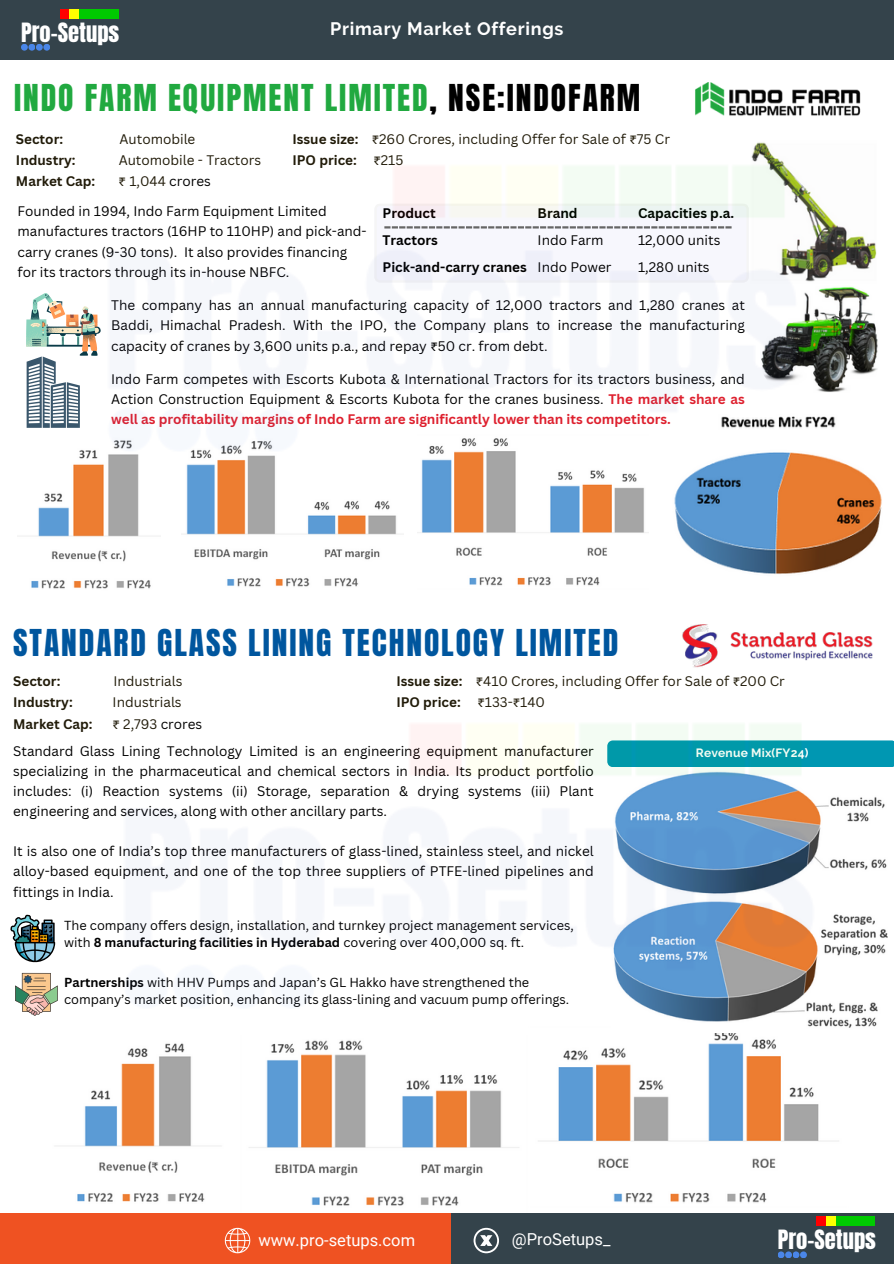
<style>
.page{position:relative;width:894px;height:1264px;background:#fff}
.page>*{position:absolute;margin:0;border:0;box-sizing:border-box;transform-origin:0 0}
.t1{font:31.5px "Anton";letter-spacing:.06em;color:#21a940}
.t2{font:31.5px "Anton";letter-spacing:.06em;color:#00569e}
.t3{font:22.65px "Anton";color:#fff}
.t4{font:700 18px "Raleway";letter-spacing:.04em;color:#fff}
.t5{font:16.5px "Roboto";color:#fff}
.t6{font:13.5px/20.2px "Canva Sans";color:#000;text-align:justify}
.t7{font:13.5px/21.3px "Canva Sans";color:#211b09}
.t8{font:700 13.5px "Canva Sans";color:#000}
.t9{font:700 13.5px "Canva Sans";color:#211b09}
.t10{font:13.5px "Canva Sans";color:#010101}
.t11{font:12.75px/17px "Canva Sans";color:#000}
.t12{font:700 12px "Raleway";letter-spacing:.015em;color:#fff}
.s1{color:#000}
.s2{font-family:"Noto Sans Gurmukhi";color:#211b09}
.s3{color:#211b09}
.s4{font-weight:700}
.s5{font-family:"Noto Sans Gurmukhi"}
.s6{font-weight:700;color:#de202e}
</style>
<div class="page">
<div style="left:0;top:0;width:893px;height:60px;background:#34434b"></div>
<div style="left:21px;top:44px;width:7px;height:7px;background:#4a86e8;border-radius:50%"></div>
<div style="left:28px;top:44px;width:7px;height:7px;background:#4a86e8;border-radius:50%"></div>
<div style="left:36px;top:44px;width:7px;height:7px;background:#4a86e8;border-radius:50%"></div>
<div style="left:60px;top:9px;width:9px;height:9px;background:#f00"></div>
<div style="left:70px;top:9px;width:9px;height:9px;background:#ff0"></div>
<div style="left:80px;top:9px;width:9px;height:9px;background:#00ca00"></div>
<div style="left:43px;top:44px;width:7px;height:7px;background:#4a86e8;border-radius:50%"></div>
<div style="left:89px;top:9px;width:9px;height:9px;background:#00ca00"></div>
<div style="left:99px;top:9px;width:9px;height:9px;background:#00ca00"></div>
<div style="left:109px;top:9px;width:9px;height:9px;background:#00ca00"></div>
<div style="left:0;top:1213px;width:462px;height:50px;background:#ef5222"></div>
<div style="left:450px;top:1213px;width:443px;height:50px;background:#34434b"></div>
<div style="left:777px;top:1251px;width:7px;height:7px;background:#4a86e8;border-radius:50%"></div>
<svg style="left:784px;top:1251px;width:7px;height:7px"></svg>
<div style="left:792px;top:1251px;width:7px;height:7px;background:#4a86e8;border-radius:50%"></div>
<div style="left:816px;top:1216px;width:9px;height:9px;background:#f00"></div>
<div style="left:826px;top:1216px;width:9px;height:9px;background:#ff0"></div>
<div style="left:836px;top:1216px;width:9px;height:9px;background:#00ca00"></div>
<svg style="left:799px;top:1251px;width:7px;height:7px"></svg>
<div style="left:845px;top:1216px;width:10px;height:9px;background:#00ca00"></div>
<div style="left:855px;top:1216px;width:9px;height:9px;background:#00ca00"></div>
<div style="left:865px;top:1216px;width:9px;height:9px;background:#00ca00"></div>
<svg style="left:473px;top:1227px;width:26px;height:26px"></svg>
<svg style="left:225px;top:1227px;width:25px;height:26px"></svg>
<img style="left:682px;top:624px;width:191px;height:44px">
<svg style="left:10px;top:914px;width:45px;height:49px"></svg>
<svg style="left:15px;top:972px;width:40px;height:43px"></svg>
<img style="left:77px;top:1066px;width:128px;height:136px">
<img style="left:249px;top:1066px;width:270px;height:140px">
<img style="left:538px;top:1066px;width:301px;height:137px">
<img style="left:695px;top:83px;width:166px;height:33px">
<img style="left:31px;top:509px;width:120px;height:80px">
<img style="left:186px;top:509px;width:211px;height:78px">
<img style="left:417px;top:509px;width:231px;height:77px">
<img style="left:675px;top:468px;width:206px;height:106px">
<svg style="left:26px;top:297px;width:12px;height:130px"></svg>
<img style="left:855px;top:236px;width:21px;height:33px">
<img style="left:760px;top:285px;width:119px;height:107px;border-radius:32px">
<img style="left:872px;top:797px;width:15px;height:230px">
<svg style="left:872px;top:740px;width:21px;height:27px"></svg>
<img style="left:55px;top:725px;width:817px;height:341px">
<img style="left:38px;top:142px;width:817px;height:367px">
<h2 class="t3" style="left:21px;top:16px;width:100px">Pro-Setups</h2>
<h3 class="t4" style="left:330px;top:18px;width:235px">Primary Market Offerings</h3>
<p class="t1" style="left:14px;top:75px;width:627px">INDO FARM EQUIPMENT LIMITED<span class="s1">, NSE:INDOFARM</span></p>
<h6 class="t9" style="left:16px;top:129px;width:49px">Sector:</h6>
<h6 class="t7" style="left:119px;top:128px;width:77px">Automobile</h6>
<h6 class="t9" style="left:16px;top:150px;width:61px">Industry:</h6>
<h6 class="t7" style="left:119px;top:149px;width:144px">Automobile - Tractors</h6>
<h6 class="t9" style="left:16px;top:172px;width:81px">Market Cap:</h6>
<h6 class="t10" style="left:118px;top:172px;width:94px"><span class="s2">₹</span> <span class="s3">1,044</span> crores</h6>
<h6 class="t7" style="left:292px;top:128px;width:379px"><span class="s4">Issue size:</span> <span class="s5">₹</span>260 Crores, including Offer for Sale of <span class="s5">₹</span>75 Cr<br><span class="s4">IPO price:</span> <span class="s5">₹</span>215</h6>
<p class="t6" style="left:18px;top:201px;width:350px;text-align:left">Founded in 1994, Indo Farm Equipment Limited manufactures tractors (16HP to 110HP) and pick-and&shy;carry cranes (9-30 tons). It also provides financing for its tractors through its in-house NBFC.</p>
<p class="t6" style="left:111px;top:295px;width:635px">The company has an annual manufacturing capacity of 12,000 tractors and 1,280 cranes at Baddi, Himachal Pradesh. With the IPO, the Company plans to increase the manufacturing capacity of cranes by 3,600 units p.a., and repay <span class="s5">₹</span>50 cr. from debt.</p>
<p class="t6" style="left:111px;top:368px;width:635px">Indo Farm competes with Escorts Kubota &amp; International Tractors for its tractors business, and Action Construction Equipment &amp; Escorts Kubota for the cranes business. <span class="s6">The market share as well as profitability margins of Indo Farm are significantly lower than its competitors.</span></p>
<h5 class="t8" style="left:638px;top:204px;width:97px">Capacities p.a.</h5>
<h6 class="t6" style="left:638px;top:230px;width:84px">12,000 units</h6>
<h6 class="t6" style="left:638px;top:256px;width:73px">1,280 units</h6>
<h5 class="t8" style="left:382px;top:204px;width:55px">Product</h5>
<h5 class="t8" style="left:537px;top:204px;width:41px">Brand</h5>
<h5 class="t6" style="left:537px;top:230px;width:67px">Indo Farm</h5>
<p class="t6" style="left:537px;top:256px;width:75px">Indo Power</p>
<h6 class="t8" style="left:382px;top:231px;width:57px">Tractors</h6>
<h5 class="t8" style="left:382px;top:257px;width:146px">Pick-and-carry cranes</h5>
<h6 class="t2" style="left:13px;top:620px;width:606px">STANDARD GLASS LINING TECHNOLOGY LIMITED</h6>
<h6 class="t9" style="left:13px;top:671px;width:49px">Sector:</h6>
<h6 class="t7" style="left:113px;top:670px;width:71px">Industrials</h6>
<h6 class="t9" style="left:13px;top:693px;width:61px">Industry:</h6>
<h6 class="t7" style="left:113px;top:691px;width:71px">Industrials</h6>
<h6 class="t9" style="left:13px;top:714px;width:81px">Market Cap:</h6>
<h6 class="t10" style="left:112px;top:714px;width:91px"><span class="s2">₹</span> <span class="s3">2,793</span> crores</h6>
<h6 class="t7" style="left:396px;top:670px;width:390px"><span class="s4">Issue size:</span> <span class="s5">₹</span>410 Crores, including Offer for Sale of <span class="s5">₹</span>200 Cr<br><span class="s4">IPO price:</span> <span class="s5">₹</span>133-<span class="s5">₹</span>140</h6>
<p class="t6" style="left:13px;top:740px;width:582px">Standard Glass Lining Technology Limited is an engineering equipment manufacturer specializing in the pharmaceutical and chemical sectors in India. Its product portfolio includes: (i) Reaction systems (ii) Storage, separation &amp; drying systems (iii) Plant engineering and services, along with other ancillary parts.</p>
<h6 class="t6" style="left:13px;top:841px;width:582px">It is also one of India’s top three manufacturers of glass-lined, stainless steel, and nickel alloy-based equipment, and one of the top three suppliers of PTFE-lined pipelines and fittings in India.</h6>
<p class="t11" style="left:64px;top:916px;width:511px">The company offers design, installation, and turnkey project management services, with <span class="s4">8 manufacturing facilities in Hyderabad</span> covering over 400,000 sq. ft.</p>
<p class="t11" style="left:64px;top:974px;width:506px"><span class="s4">Partnerships</span> with HHV Pumps and Japan’s GL Hakko have strengthened the company’s market position, enhancing its glass-lining and vacuum pump offerings.</p>
<p class="t12" style="left:695px;top:746px;width:114px">Revenue Mix(FY24)</p>
<p class="t5" style="left:258px;top:1230px;width:158px">www.pro-setups.com</p>
<p class="t5" style="left:512px;top:1229px;width:100px">@ProSetups_</p>
<h1 class="t3" style="left:777px;top:1223px;width:100px">Pro-Setups</h1>
</div>
